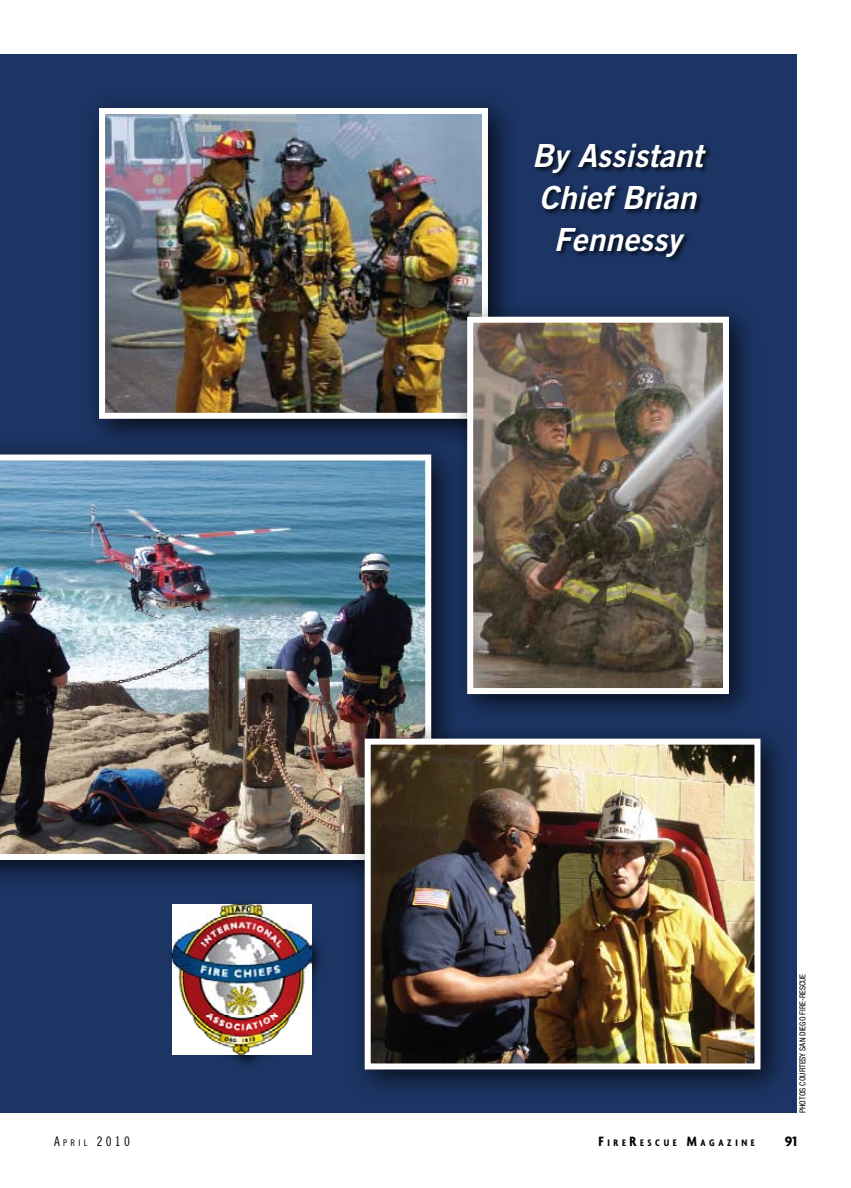
<style>
.page{position:relative;width:851px;height:1188px;background:#fff}
.page>*{position:absolute;margin:0;border:0;box-sizing:border-box;transform-origin:0 0}
.t1{font:italic 31.8px/41.8px "Trade Gothic Bold Two";color:#fff;text-align:center}
.t2{font:700 14.7px "Agenda";color:#000}
.t3{font:13.2px "Trade Gothic Cond Eighteen";color:#000}
.t4{font:700 condensed 10.2px "Agenda";letter-spacing:.355em;color:#000}
.t5{font:condensed 8.25px "Helvetica Neue";color:#000}
.s1{font-size:9.15px}
.s2{font-size:14.7px}
</style>
<div class="page">
<div style="left:0;top:54px;width:796px;height:1059px;background:#1c3564"></div>
<div style="left:81px;top:90px;width:447px;height:370px;background:#000;opacity:.75"></div>
<img style="left:106px;top:115px;width:375px;height:297px">
<div style="left:99px;top:108px;width:389px;height:311px;border:6px solid #fff"></div>
<div style="left:0;top:437px;width:471px;height:464px;background:#000;opacity:.75"></div>
<img style="left:0;top:454px;width:431px;height:406px">
<div style="left:449px;top:299px;width:320px;height:436px;background:#000;opacity:.75"></div>
<img style="left:474px;top:324px;width:248px;height:363px">
<div style="left:467px;top:317px;width:262px;height:377px;border:6px solid #fff"></div>
<div style="left:167px;top:899px;width:188px;height:227px;background:#000;opacity:.75"></div>
<img style="left:173px;top:904px;width:138px;height:151px">
<div style="left:533px;top:142px;width:229px;height:177px;background:#000;opacity:.75"></div>
<div style="left:347px;top:721px;width:453px;height:389px;background:#000;opacity:.75"></div>
<img style="left:371px;top:746px;width:382px;height:316px">
<div style="left:364px;top:739px;width:396px;height:330px;border:6px solid #fff"></div>
<h1 class="t1" style="left:532px;top:134px;width:172px">By Assistant<br>Chief Brian<br>Fennessy</h1>
<p class="t5" style="left:797px;top:1113px;width:141px;rotate:-90deg">Photos courtesy SAN Diego Fire-Rescue</p>
<h3 class="t3" style="left:54px;top:1133px;width:77px">A<span class="s1">pril</span> 2010</h3>
<p class="t4" style="left:598px;top:1136px;width:158px"><span class="s2">F</span>IRE<span class="s2">R</span>ESCUE <span class="s2">M</span>AGAZINE</p>
<h2 class="t2" style="left:784px;top:1132px;width:14px">91</h2>
</div>
